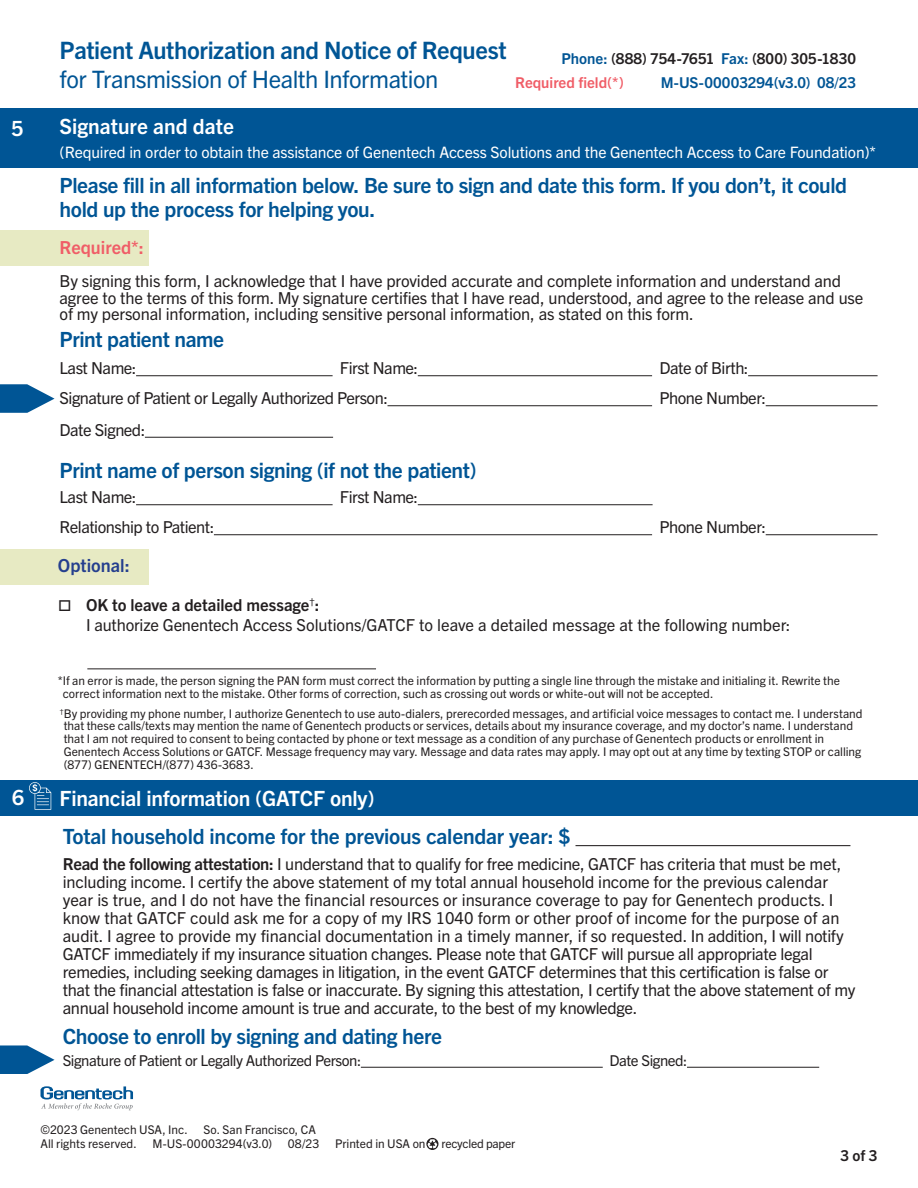
<style>
.page{position:relative;width:918px;height:1188px;background:#fff}
.page>*{position:absolute;margin:0;border:0;box-sizing:border-box;transform-origin:0 0}
.t1{font:700 24px "Trade Gothic Next LT Pro";letter-spacing:-.015em;color:#005595}
.t2{font:24px "Trade Gothic Next LT Pro";letter-spacing:-.02em;color:#005595}
.t3{font:700 21px/24px "Trade Gothic Next LT Pro";letter-spacing:-.02em;color:#005595}
.t4{font:700 21px "Trade Gothic Next LT Pro";letter-spacing:-.01em;color:#fff}
.t5{font:700 18px "Trade Gothic Next LT Pro";color:#f05d67}
.t6{font:700 18px "Trade Gothic Next LT Pro";color:#253f8e}
.t7{font:16.5px/18px "Trade Gothic Next LT Pro";letter-spacing:-.01em;color:#231f20}
.t8{font:16.5px "Trade Gothic Next LT Pro";letter-spacing:-.03em;color:#231f20}
.t9{font:15.75px "Trade Gothic Next LT Pro";letter-spacing:-.01em;color:#fff}
.t10{font:15px "Trade Gothic Next LT Pro";letter-spacing:-.03em;color:#231f20}
.t11{font:700 15px "Trade Gothic Next LT Pro";color:#231f20}
.t12{font:700 15px "Trade Gothic Next LT Pro";letter-spacing:.005em;color:#005595}
.t13{font:700 15px "Trade Gothic Next LT Pro";color:#f05d67}
.t14{font:12px/12.8px "Trade Gothic Next LT Pro";color:#231f20}
.t15{font:12px "Trade Gothic Next LT Pro";letter-spacing:-.02em;color:#231f20}
.s1{color:#005595}
.s2{font-weight:700}
</style>
<div class="page">
<svg style="left:0;top:384px;width:55px;height:29px"></svg>
<div style="left:0;top:108px;width:918px;height:60px;background:#005595"></div>
<div style="left:0;top:230px;width:148px;height:36px;background:#e7eac3"></div>
<hr style="left:136px;top:375px;width:197px;height:1px;background:#231f20">
<hr style="left:418px;top:375px;width:234px;height:1px;background:#231f20">
<hr style="left:748px;top:375px;width:130px;height:1px;background:#231f20">
<hr style="left:388px;top:405px;width:264px;height:1px;background:#231f20">
<hr style="left:766px;top:405px;width:112px;height:1px;background:#231f20">
<hr style="left:145px;top:437px;width:188px;height:1px;background:#231f20">
<hr style="left:136px;top:504px;width:197px;height:1px;background:#231f20">
<hr style="left:418px;top:504px;width:235px;height:1px;background:#231f20">
<hr style="left:214px;top:534px;width:438px;height:1px;background:#231f20">
<hr style="left:766px;top:534px;width:112px;height:1px;background:#231f20">
<div style="left:0;top:549px;width:148px;height:36px;background:#e7eac3"></div>
<hr style="left:87px;top:669px;width:289px;height:1px;background:#231f20">
<hr style="left:576px;top:845px;width:274px;height:1px;background:#231f20">
<hr style="left:361px;top:1067px;width:242px;height:1px;background:#231f20">
<hr style="left:687px;top:1067px;width:132px;height:1px;background:#231f20">
<svg style="left:0;top:1045px;width:55px;height:29px"></svg>
<div style="left:0;top:780px;width:918px;height:36px;background:#005595"></div>
<svg style="left:29px;top:782px;width:22px;height:28px"></svg>
<svg style="left:426px;top:1138px;width:12px;height:12px"></svg>
<svg style="left:41px;top:1086px;width:92px;height:24px"></svg>
<p class="t4" style="left:11px;top:113px;width:14px">5</p>
<h1 class="t1" style="left:60px;top:34px;width:449px">Patient Authorization and Notice of Request</h1>
<h1 class="t2" style="left:60px;top:63px;width:380px">for Transmission of Health Information</h1>
<p class="t11" style="left:562px;top:48px;width:296px"><span class="s1">Phone:</span> (888) 754-7651 <span class="s1">Fax:</span> (800) 305-1830</p>
<p class="t13" style="left:515px;top:72px;width:110px">Required field(*)</p>
<p class="t12" style="left:661px;top:72px;width:197px">M-US-00003294(v3.0) 08/23</p>
<p class="t4" style="left:60px;top:112px;width:176px">Signature and date</p>
<p class="t9" style="left:60px;top:142px;width:818px">(Required in order to obtain the assistance of Genentech Access Solutions and the Genentech Access to Care Foundation)*</p>
<p class="t3" style="left:60px;top:172px;width:789px">Please fill in all information below. Be sure to sign and date this form. If you don’t, it could hold up the process for helping you.</p>
<p class="t5" style="left:60px;top:235px;width:86px">Required*:</p>
<p class="t7" style="left:60px;top:272px;width:805px;line-height:16.5px">By signing this form, I acknowledge that I have provided accurate and complete information and understand and agree to the terms of this form. My signature certifies that I have read, understood, and agree to the release and use of my personal information, including sensitive personal information, as stated on this form.</p>
<p class="t3" style="left:60px;top:326px;width:166px">Print patient name</p>
<p class="t8" style="left:60px;top:357px;width:78px">Last Name:</p>
<p class="t8" style="left:340px;top:357px;width:80px">First Name:</p>
<p class="t8" style="left:659px;top:357px;width:91px">Date of Birth:</p>
<p class="t8" style="left:60px;top:387px;width:330px">Signature of Patient or Legally Authorized Person:</p>
<p class="t8" style="left:659px;top:387px;width:108px">Phone Number:</p>
<p class="t8" style="left:60px;top:418px;width:87px">Date Signed:</p>
<p class="t3" style="left:60px;top:457px;width:419px">Print name of person signing (if not the patient)</p>
<p class="t8" style="left:60px;top:486px;width:78px">Last Name:</p>
<p class="t8" style="left:340px;top:486px;width:80px">First Name:</p>
<p class="t8" style="left:60px;top:516px;width:156px">Relationship to Patient:</p>
<p class="t8" style="left:659px;top:516px;width:108px">Phone Number:</p>
<p class="t6" style="left:58px;top:553px;width:73px">Optional:</p>
<p class="t7" style="left:86px;top:594px;width:706px;line-height:19.8px;text-indent:-28px">□ <span class="s2">OK to leave a detailed message</span><sup>†</sup><span class="s2">:<br></span>I authorize Genentech Access Solutions/GATCF to leave a detailed message at the following number:</p>
<p class="t14" style="left:63px;top:674px;width:779px;text-indent:-5px">*If an error is made, the person signing the PAN form must correct the information by putting a single line through the mistake and initialing it. Rewrite the correct information next to the mistake. Other forms of correction, such as crossing out words or white-out will not be accepted.</p>
<p class="t14" style="left:64px;top:706px;width:800px;text-indent:-4px"><sup>†</sup>By providing my phone number, I authorize Genentech to use auto-dialers, prerecorded messages, and artificial voice messages to contact me. I understand that these calls/texts may mention the name of Genentech products or services, details about my insurance coverage, and my doctor’s name. I understand that I am not required to consent to being contacted by phone or text message as a condition of any purchase of Genentech products or enrollment in Genentech Access Solutions or GATCF. Message frequency may vary. Message and data rates may apply. I may opt out at any time by texting STOP or calling (877) GENENTECH/(877) 436-3683.</p>
<p class="t4" style="left:12px;top:783px;width:14px">6</p>
<p class="t4" style="left:60px;top:783px;width:316px">Financial information (GATCF only)</p>
<p class="t3" style="left:63px;top:822px;width:509px">Total household income for the previous calendar year: $</p>
<p class="t7" style="left:63px;top:853px;width:794px"><span class="s2">Read the following attestation:</span> I understand that to qualify for free medicine, GATCF has criteria that must be met, including income. I certify the above statement of my total annual household income for the previous calendar year is true, and I do not have the financial resources or insurance coverage to pay for Genentech products. I know that GATCF could ask me for a copy of my IRS 1040 form or other proof of income for the purpose of an audit. I agree to provide my financial documentation in a timely manner, if so requested. In addition, I will notify GATCF immediately if my insurance situation changes. Please note that GATCF will pursue all appropriate legal remedies, including seeking damages in litigation, in the event GATCF determines that this certification is false or that the financial attestation is false or inaccurate. By signing this attestation, I certify that the above statement of my annual household income amount is true and accurate, to the best of my knowledge.</p>
<p class="t3" style="left:63px;top:1023px;width:381px">Choose to enroll by signing and dating here</p>
<p class="t10" style="left:63px;top:1050px;width:300px">Signature of Patient or Legally Authorized Person:</p>
<p class="t10" style="left:609px;top:1050px;width:80px">Date Signed:</p>
<p class="t14" style="left:40px;top:1123px;width:149px">©2023 Genentech USA, Inc.</p>
<p class="t14" style="left:203px;top:1123px;width:114px">So. San Francisco, CA</p>
<p class="t14" style="left:40px;top:1136px;width:98px">All rights reserved.</p>
<p class="t14" style="left:152px;top:1136px;width:121px">M-US-00003294(v3.0)</p>
<p class="t14" style="left:288px;top:1136px;width:33px">08/23</p>
<p class="t14" style="left:335px;top:1136px;width:92px">Printed in USA on</p>
<p class="t15" style="left:441px;top:1135px;width:75px">recycled paper</p>
<p class="t11" style="left:840px;top:1145px;width:39px">3 of 3</p>
</div>
